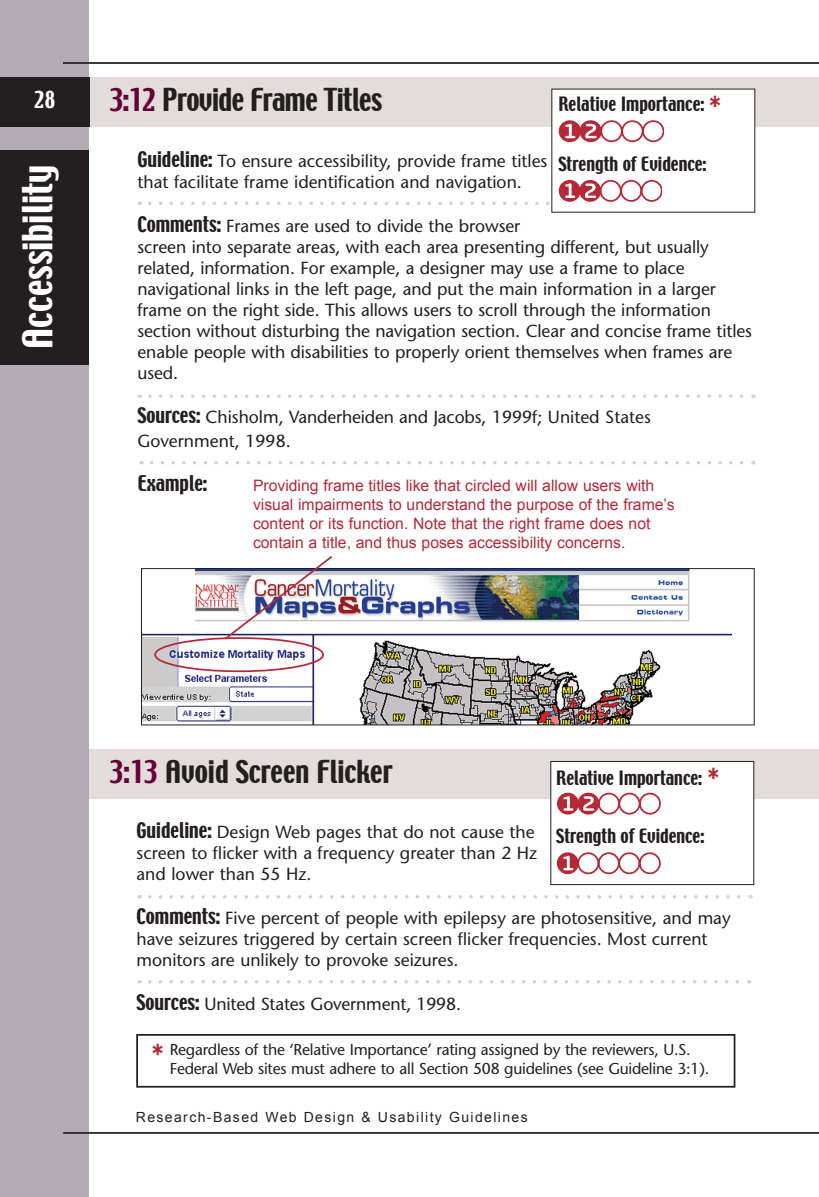
<style>
.page{position:relative;width:819px;height:1197px;background:#fff}
.page>*{position:absolute;margin:0;border:0;box-sizing:border-box;transform-origin:0 0}
.t1{font:36.75px "Techno";color:#fff}
.t2{font:28px "Techno";letter-spacing:-.01em;color:#231f20}
.t3{font:24.5px "Techno";color:#b72837}
.t4{font:21px "Techno";color:#fff}
.t5{font:19.25px "Techno";color:#231f20}
.t6{font:17.5px/21px "Stone Sans";letter-spacing:-.005em;color:#231f20}
.t7{font:17.5px "Techno";color:#231f20}
.t8{font:15.75px/18.9px "Arial";color:#b72837}
.t9{font:15.75px/18.9px "Stone Sans";letter-spacing:-.015em;color:#231f20}
.t10{font:14px "Arial";letter-spacing:.1em;color:#231f20}
.s1{color:#66003a}
.s2{font-family:"Techno";font-size:19.25px}
.s3{font-family:"Techno";font-size:24.5px;color:#b72837}
</style>
<div class="page">
<div style="left:80px;top:749px;width:739px;height:50px;background:#e2ddda"></div>
<svg style="left:150px;top:895px;width:601px;height:4px"></svg>
<svg style="left:140px;top:980px;width:609px;height:4px"></svg>
<svg style="left:150px;top:980px;width:593px;height:4px"></svg>
<div style="left:551px;top:761px;width:203px;height:124px;background:#fff"></div>
<div style="left:550px;top:761px;width:204px;height:124px;border:1px solid #231f20"></div>
<div style="left:558px;top:794px;width:20px;height:20px;background:#b72837;border-radius:50%"></div>
<div style="left:557px;top:793px;width:22px;height:22px;border:2px solid #b72837;border-radius:50%"></div>
<svg style="left:563px;top:793px;width:97px;height:22px"></svg>
<svg style="left:557px;top:852px;width:103px;height:22px"></svg>
<div style="left:89px;top:77px;width:730px;height:50px;background:#e2ddda"></div>
<div style="left:0;top:0;width:89px;height:1197px;background:#b3aab5"></div>
<div style="left:0;top:77px;width:89px;height:50px;background:#231f20"></div>
<hr style="left:63px;top:62px;width:756px;height:2px;background:#231f20">
<div style="left:0;top:150px;width:89px;height:215px;background:#231f20"></div>
<hr style="left:63px;top:1132px;width:756px;height:2px;background:#231f20">
<svg style="left:150px;top:394px;width:604px;height:4px"></svg>
<svg style="left:152px;top:461px;width:602px;height:3px"></svg>
<img style="left:143px;top:570px;width:588px;height:153px">
<div style="left:141px;top:568px;width:614px;height:157px;border:1px solid #231f20"></div>
<div style="left:154px;top:637px;width:170px;height:35px;border:2px solid #b72837;border-radius:50%"></div>
<svg style="left:223px;top:556px;width:111px;height:85px"></svg>
<div style="left:552px;top:89px;width:203px;height:123px;background:#fff"></div>
<div style="left:560px;top:121px;width:20px;height:20px;background:#b72837;border-radius:50%"></div>
<div style="left:559px;top:120px;width:22px;height:22px;border:2px solid #b72837;border-radius:50%"></div>
<svg style="left:565px;top:120px;width:99px;height:22px"></svg>
<svg style="left:150px;top:180px;width:512px;height:25px"></svg>
<div style="left:136px;top:1034px;width:599px;height:54px;border:2px solid #231f20"></div>
<p class="t4" style="left:34px;top:85px;width:22px">28</p>
<p class="t1" style="left:13px;top:349px;width:186px;rotate:-90deg">Accessibility</p>
<p class="t2" style="left:110px;top:80px;width:274px"><span class="s1">3:12</span> Provide Frame Titles</p>
<p class="t7" style="left:558px;top:92px;width:148px">Relative Importance:</p>
<p class="t3" style="left:709px;top:89px;width:13px">*</p>
<p class="t6" style="left:137px;top:151px;width:412px"><span class="s2">Guideline:</span> To ensure accessibility, provide frame titles that facilitate frame identification and navigation.</p>
<p class="t6" style="left:137px;top:216px;width:616px"><span class="s2">Comments:</span> Frames are used to divide the browser<br>screen into separate areas, with each area presenting different, but usually related, information. For example, a designer may use a frame to place navigational links in the left page, and put the main information in a larger frame on the right side. This allows users to scroll through the information section without disturbing the navigation section. Clear and concise frame titles enable people with disabilities to properly orient themselves when frames are used.</p>
<p class="t6" style="left:137px;top:406px;width:515px;line-height:23.1px"><span class="s2">Sources:</span> Chisholm, Vanderheiden and Jacobs, 1999f; United States<br>Government, 1998.</p>
<p class="t5" style="left:137px;top:470px;width:71px">Example:</p>
<p class="t8" style="left:253px;top:476px;width:423px">Providing frame titles like that circled will allow users with visual impairments to understand the purpose of the frame’s content or its function. Note that the right frame does not contain a title, and thus poses accessibility concerns.</p>
<p class="t7" style="left:558px;top:152px;width:150px">Strength of Evidence:</p>
<p class="t2" style="left:110px;top:753px;width:284px"><span class="s1">3:13</span> Avoid Screen Flicker</p>
<p class="t7" style="left:556px;top:766px;width:148px">Relative Importance:</p>
<p class="t3" style="left:708px;top:761px;width:13px">*</p>
<p class="t6" style="left:137px;top:821px;width:402px"><span class="s2">Guideline:</span> Design Web pages that do not cause the screen to flicker with a frequency greater than 2 Hz and lower than 55 Hz.</p>
<p class="t6" style="left:137px;top:907px;width:596px"><span class="s2">Comments:</span> Five percent of people with epilepsy are photosensitive, and may have seizures triggered by certain screen flicker frequencies. Most current monitors are unlikely to provoke seizures.</p>
<p class="t6" style="left:137px;top:993px;width:326px"><span class="s2">Sources:</span> United States Government, 1998.</p>
<p class="t7" style="left:556px;top:824px;width:150px">Strength of Evidence:</p>
<p class="t9" style="left:170px;top:1040px;width:541px;text-indent:-17px"><span class="s3">*</span> Regardless of the ‘Relative Importance’ rating assigned by the reviewers, U.S.<br>Federal Web sites must adhere to all Section 508 guidelines (see Guideline 3:1).</p>
<p class="t10" style="left:136px;top:1110px;width:393px">Research-Based Web Design &amp; Usability Guidelines</p>
</div>
